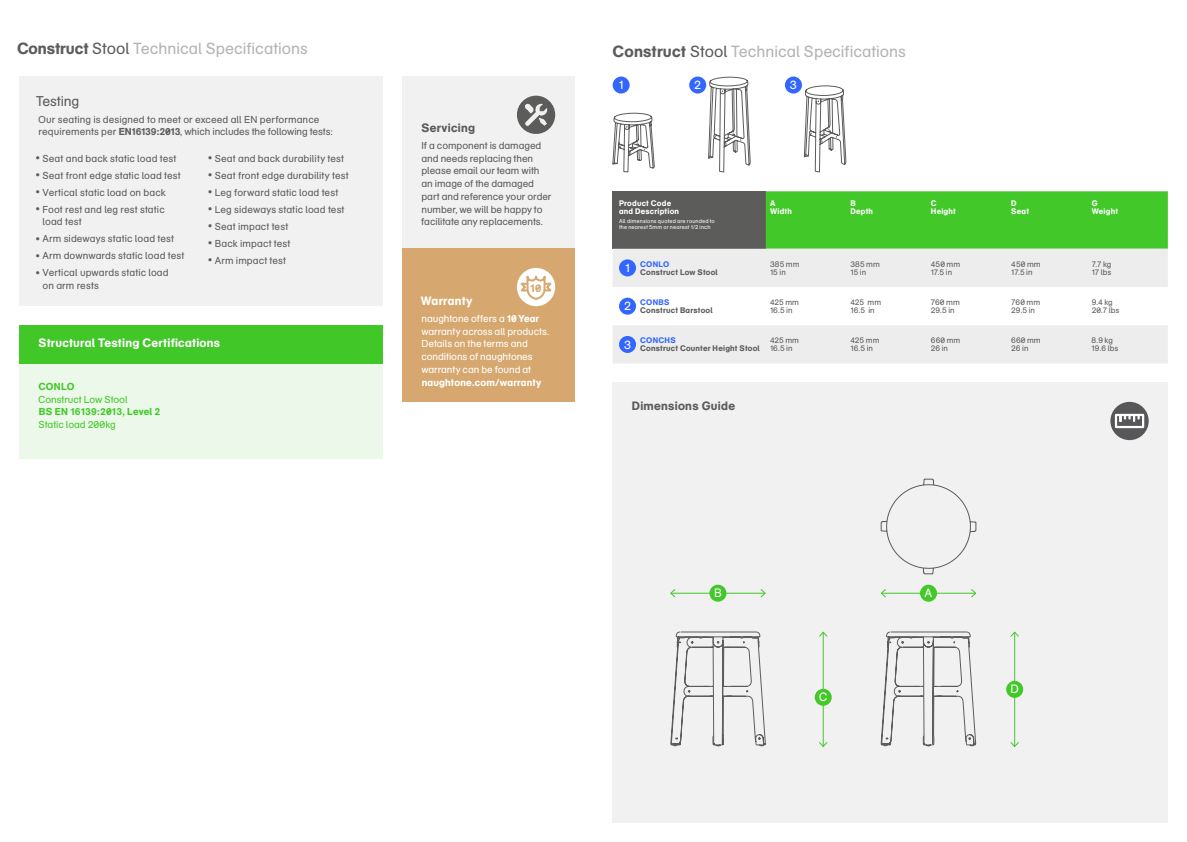
<style>
.page{position:relative;width:1187px;height:842px;background:#fff}
.page>*{position:absolute;margin:0;border:0;box-sizing:border-box;transform-origin:0 0}
.t1{font:16px "Naughtone";color:#b5b4b4}
.t2{font:14px "Naughtone";letter-spacing:-.015em;color:#5c5c5b}
.t3{font:700 12px "Naughtone";letter-spacing:.02em;color:#fff}
.t4{font:700 12px "Naughtone";letter-spacing:.025em;color:#5c5c5b}
.t5{font:12px "Naughtone";color:#fff}
.t6{font:700 11px "Naughtone";color:#d6a86f}
.t7{font:10px/12.8px "Naughtone";letter-spacing:.01em;color:#5c5c5b}
.t8{font:10px/12.8px "Naughtone";letter-spacing:-.005em;color:#fff}
.t9{font:10px "Naughtone";letter-spacing:-.005em;color:#43c82a}
.t10{font:700 10px "Naughtone";letter-spacing:.025em;color:#43c82a}
.t11{font:700 10px "Naughtone";letter-spacing:.02em;color:#fff}
.t12{font:8px/8px "Naughtone";letter-spacing:.005em;color:#5c5c5b}
.t13{font:700 8px "Naughtone";letter-spacing:.025em;color:#5c5c5b}
.t14{font:700 8px/8.5px "Naughtone";letter-spacing:.03em;color:#fff}
.t15{font:700 8px "Naughtone";letter-spacing:.04em;color:#36f}
.t16{font:5.5px/6.4px "Naughtone";letter-spacing:.025em;color:#fff}
.s1{font-weight:700;color:#5c5c5b}
.s2{color:#5c5c5b}
.s3{font-weight:700}
.s4{font-size:12px}
</style>
<div class="page">
<div style="left:19px;top:364px;width:364px;height:95px;background:#ecf9ea"></div>
<div style="left:19px;top:77px;width:364px;height:229px;background:#f1f1f1"></div>
<div style="left:612px;top:191px;width:153px;height:58px;background:#5c5c5b"></div>
<div style="left:765px;top:191px;width:402px;height:58px;background:#43c82a"></div>
<svg style="left:613px;top:249px;width:554px;height:115px;fill:#ededed"></svg>
<div style="left:612px;top:383px;width:555px;height:440px;background:#f1f1f1"></div>
<div style="left:1110px;top:402px;width:38px;height:38px;background:#575759;border-radius:50%"></div>
<div style="left:1114px;top:414px;width:30px;height:14px;border:2px solid #fff"></div>
<svg style="left:1119px;top:415px;width:20px;height:6px"></svg>
<hr style="left:1014px;top:632px;width:1px;height:114px;background:#43c82a">
<svg style="left:1010px;top:631px;width:9px;height:7px"></svg>
<svg style="left:1010px;top:741px;width:9px;height:6px"></svg>
<hr style="left:822px;top:632px;width:1px;height:114px;background:#43c82a">
<svg style="left:819px;top:631px;width:9px;height:7px"></svg>
<svg style="left:819px;top:741px;width:9px;height:6px"></svg>
<hr style="left:881px;top:593px;width:94px;height:1px;background:#43c82a">
<svg style="left:881px;top:589px;width:5px;height:9px"></svg>
<svg style="left:970px;top:589px;width:7px;height:9px"></svg>
<hr style="left:670px;top:593px;width:95px;height:1px;background:#43c82a">
<svg style="left:670px;top:589px;width:6px;height:9px"></svg>
<svg style="left:759px;top:589px;width:7px;height:9px"></svg>
<div style="left:612px;top:77px;width:17px;height:17px;background:#36f;border-radius:50%"></div>
<div style="left:619px;top:259px;width:17px;height:17px;background:#36f;border-radius:50%"></div>
<div style="left:619px;top:298px;width:17px;height:17px;background:#36f;border-radius:50%"></div>
<div style="left:619px;top:336px;width:17px;height:17px;background:#36f;border-radius:50%"></div>
<div style="left:689px;top:77px;width:17px;height:17px;background:#36f;border-radius:50%"></div>
<div style="left:784px;top:77px;width:17px;height:17px;background:#36f;border-radius:50%"></div>
<div style="left:709px;top:585px;width:17px;height:17px;background:#43c82a;border-radius:50%"></div>
<div style="left:814px;top:689px;width:17px;height:17px;background:#43c82a;border-radius:50%"></div>
<div style="left:1006px;top:681px;width:17px;height:17px;background:#43c82a;border-radius:50%"></div>
<div style="left:919px;top:585px;width:17px;height:17px;background:#43c82a;border-radius:50%"></div>
<svg style="left:708px;top:77px;width:42px;height:96px"></svg>
<svg style="left:804px;top:85px;width:42px;height:88px"></svg>
<svg style="left:612px;top:113px;width:42px;height:60px"></svg>
<svg style="left:880px;top:478px;width:97px;height:97px"></svg>
<svg style="left:670px;top:631px;width:96px;height:116px"></svg>
<svg style="left:880px;top:631px;width:96px;height:116px"></svg>
<div style="left:19px;top:325px;width:364px;height:39px;background:#42c729"></div>
<div style="left:402px;top:77px;width:172px;height:172px;background:#f1f1f1"></div>
<div style="left:517px;top:96px;width:38px;height:38px;background:#5c5c5b;border-radius:50%"></div>
<svg style="left:525px;top:103px;width:23px;height:23px"></svg>
<div style="left:402px;top:249px;width:172px;height:153px;background:#d6a86f"></div>
<div style="left:517px;top:268px;width:38px;height:38px;background:#fff;border-radius:50%"></div>
<svg style="left:519px;top:275px;width:34px;height:26px"></svg>
<h1 class="t1" style="left:17px;top:40px;width:292px"><span class="s1">Construct</span> <span class="s2">Stool</span> Technical Specifications</h1>
<h1 class="t1" style="left:612px;top:42px;width:294px"><span class="s1">Construct</span> <span class="s2">Stool</span> Technical Specifications</h1>
<h2 class="t2" style="left:36px;top:93px;width:45px">Testing</h2>
<p class="t7" style="left:38px;top:113px;width:296px">Our seating is designed to meet or exceed all EN performance requirements per <span class="s3">EN16139:2013</span>, which includes the following tests:</p>
<p class="t7" style="left:36px;top:152px;width:142px"><span class="s4">•</span> Seat and back static load test</p>
<p class="t7" style="left:36px;top:169px;width:146px"><span class="s4">•</span> Seat front edge static load test</p>
<p class="t7" style="left:36px;top:186px;width:131px"><span class="s4">•</span> Vertical static load on back</p>
<p class="t7" style="left:43px;top:203px;width:124px;text-indent:-7px"><span class="s4">•</span> Foot rest and leg rest static load test</p>
<p class="t7" style="left:36px;top:233px;width:139px"><span class="s4">•</span> Arm sideways static load test</p>
<p class="t7" style="left:36px;top:250px;width:150px"><span class="s4">•</span> Arm downwards static load test</p>
<p class="t7" style="left:43px;top:267px;width:128px;text-indent:-7px"><span class="s4">•</span> Vertical upwards static load on arm rests</p>
<p class="t7" style="left:208px;top:152px;width:137px"><span class="s4">•</span> Seat and back durability test</p>
<p class="t7" style="left:208px;top:169px;width:142px"><span class="s4">•</span> Seat front edge durability test</p>
<p class="t7" style="left:208px;top:186px;width:131px"><span class="s4">•</span> Leg forward static load test</p>
<p class="t7" style="left:208px;top:203px;width:138px"><span class="s4">•</span> Leg sideways static load test</p>
<p class="t7" style="left:208px;top:220px;width:81px"><span class="s4">•</span> Seat impact test</p>
<p class="t7" style="left:208px;top:237px;width:84px"><span class="s4">•</span> Back impact test</p>
<p class="t7" style="left:208px;top:254px;width:79px"><span class="s4">•</span> Arm impact test</p>
<p class="t3" style="left:38px;top:336px;width:183px">Structural Testing Certifications</p>
<p class="t10" style="left:38px;top:380px;width:38px">CONLO</p>
<p class="t9" style="left:38px;top:393px;width:91px">Construct Low Stool</p>
<p class="t10" style="left:39px;top:406px;width:123px">BS EN 16139:2013, Level 2</p>
<p class="t9" style="left:38px;top:419px;width:79px">Static load 200kg</p>
<p class="t4" style="left:421px;top:120px;width:55px">Servicing</p>
<p class="t7" style="left:421px;top:139px;width:132px">If a component is damaged and needs replacing then please email our team with an image of the damaged part and reference your order number, we will be happy to facilitate any replacements.</p>
<p class="t6" style="left:530px;top:281px;width:13px">10</p>
<p class="t3" style="left:421px;top:293px;width:53px">Warranty</p>
<p class="t8" style="left:421px;top:312px;width:129px">naughtone offers a <span class="s3">10 Year </span>warranty across all products.<br>Details on the terms and conditions of naughtones warranty can be found at</p>
<p class="t11" style="left:421px;top:376px;width:121px">naughtone.com/warranty</p>
<p class="t5" style="left:618px;top:78px;width:6px">1</p>
<p class="t5" style="left:694px;top:78px;width:8px">2</p>
<p class="t5" style="left:790px;top:78px;width:8px">3</p>
<p class="t14" style="left:619px;top:198px;width:62px">Product Code and Description</p>
<p class="t16" style="left:619px;top:217px;width:97px">All dimensions quoted are rounded to the nearest 5mm or nearest 1/2 inch</p>
<p class="t14" style="left:770px;top:198px;width:23px">A<br>Width</p>
<p class="t14" style="left:850px;top:198px;width:24px">B<br>Depth</p>
<p class="t14" style="left:930px;top:198px;width:26px">C<br>Height</p>
<p class="t14" style="left:1011px;top:198px;width:19px">D<br>Seat</p>
<p class="t14" style="left:1091px;top:198px;width:28px">G<br>Weight</p>
<p class="t5" style="left:625px;top:261px;width:6px">1</p>
<p class="t5" style="left:624px;top:299px;width:8px">2</p>
<p class="t5" style="left:624px;top:338px;width:8px">3</p>
<p class="t15" style="left:640px;top:259px;width:31px">CONLO</p>
<p class="t15" style="left:640px;top:297px;width:31px">CONBS</p>
<p class="t15" style="left:640px;top:336px;width:37px">CONCHS</p>
<p class="t13" style="left:640px;top:267px;width:79px">Construct Low Stool</p>
<p class="t12" style="left:770px;top:260px;width:31px">385 mm<br>15 in</p>
<p class="t12" style="left:850px;top:260px;width:31px">385 mm<br>15 in</p>
<p class="t12" style="left:930px;top:260px;width:31px">450 mm<br>17.5 in</p>
<p class="t12" style="left:1011px;top:260px;width:31px">450 mm<br>17.5 in</p>
<p class="t12" style="left:1091px;top:260px;width:21px">7.7 kg<br>17 lbs</p>
<p class="t13" style="left:640px;top:305px;width:74px">Construct Barstool</p>
<p class="t12" style="left:770px;top:298px;width:31px">425 mm<br>16.5 in</p>
<p class="t12" style="left:850px;top:298px;width:32px">425 mm<br>16.5 in</p>
<p class="t12" style="left:930px;top:298px;width:31px">760 mm<br>29.5 in</p>
<p class="t12" style="left:1011px;top:298px;width:31px">760 mm<br>29.5 in</p>
<p class="t12" style="left:1091px;top:298px;width:29px">9.4 kg<br>20.7 lbs</p>
<p class="t13" style="left:640px;top:344px;width:121px">Construct Counter Height Stool</p>
<p class="t12" style="left:770px;top:337px;width:31px">425 mm<br>16.5 in</p>
<p class="t12" style="left:850px;top:337px;width:31px">425 mm<br>16.5 in</p>
<p class="t12" style="left:930px;top:337px;width:31px">660 mm<br>26 in</p>
<p class="t12" style="left:1011px;top:337px;width:31px">660 mm<br>26 in</p>
<p class="t12" style="left:1091px;top:337px;width:28px">8.9 kg<br>19.6 lbs</p>
<p class="t4" style="left:631px;top:399px;width:105px">Dimensions Guide</p>
<p class="t5" style="left:714px;top:586px;width:9px">B</p>
<p class="t5" style="left:819px;top:690px;width:10px">C</p>
<p class="t5" style="left:924px;top:586px;width:9px">A</p>
<p class="t5" style="left:1010px;top:682px;width:10px">D</p>
</div>
